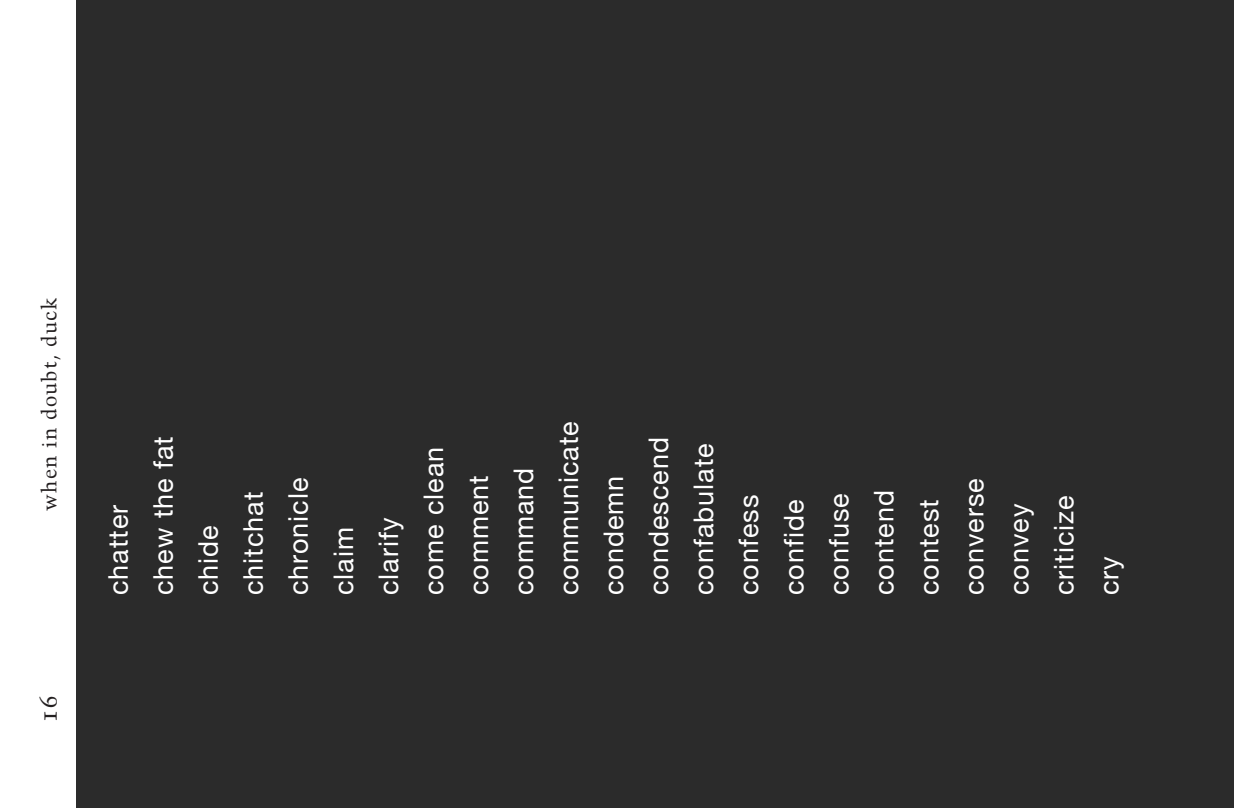
<style>
.page{position:relative;width:1234px;height:808px;background:#fff}
.page>*{position:absolute;margin:0;border:0;box-sizing:border-box;transform-origin:0 0}
.Texts_general{font:27px/45px "Helvetica Neue";letter-spacing:.04em;color:#fff}
.t1{font:25.5px "Trump Mediaeval SC";color:#231f20}
.t2{font:20.4px "Trump Mediaeval";letter-spacing:.055em;color:#231f20}
</style>
<div class="page">
<div style="left:77px;top:0;width:1157px;height:808px;background:#2b2b2b"></div>
<p class="t2" style="left:37px;top:511px;width:215px;rotate:-90deg">when in doubt, duck</p>
<p class="t1" style="left:33px;top:723px;width:30px;rotate:-90deg">16</p>
<p class="Texts_general" style="left:97px;top:595px;width:176px;rotate:-90deg">chatter<br>chew the fat chide chitchat chronicle claim<br>clarify<br>come clean comment command communicate condemn condescend confabulate confess confide confuse contend contest converse convey criticize<br>cry</p>
</div>
